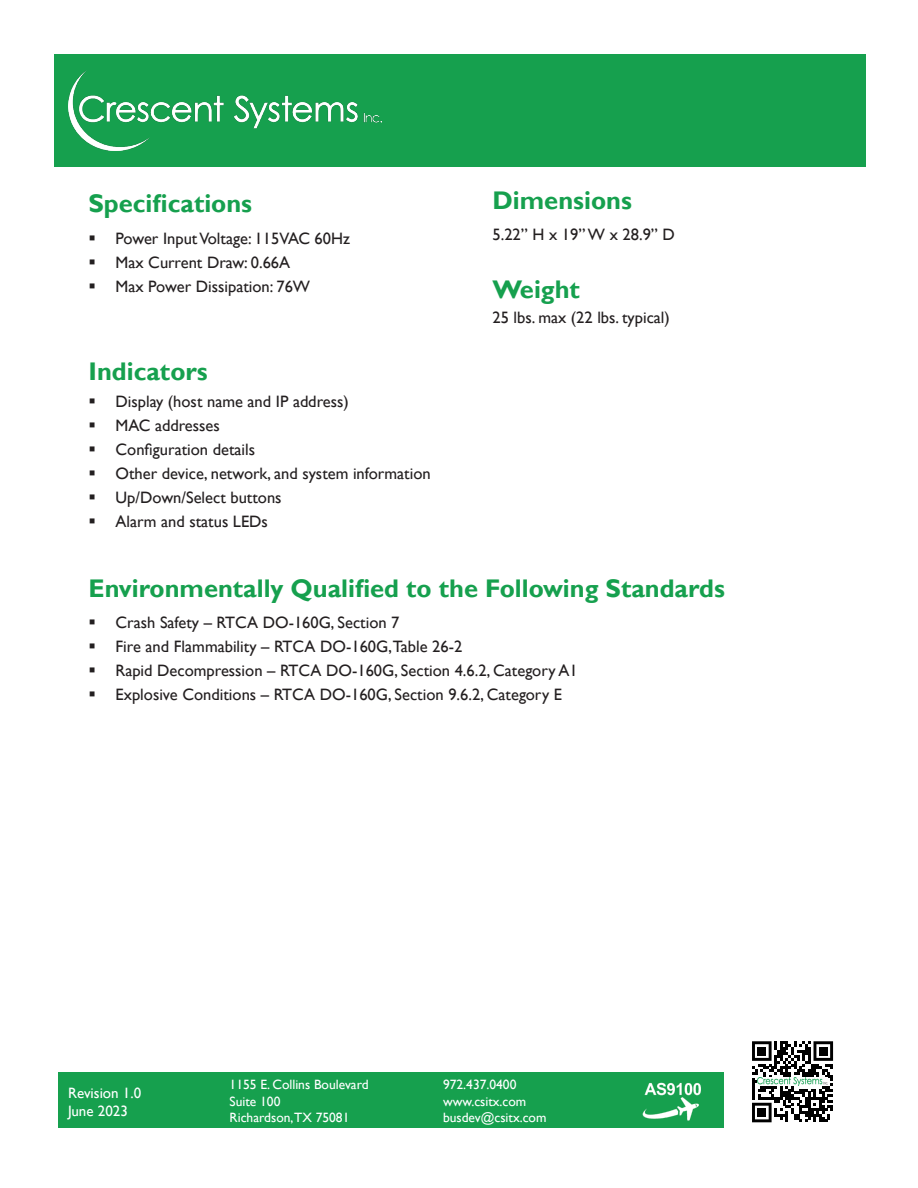
<style>
.page{position:relative;width:918px;height:1188px;background:#fff}
.page>*{position:absolute;margin:0;border:0;box-sizing:border-box;transform-origin:0 0}
.t1{font:700 25.5px "Gill Sans";color:#16a04e}
.t2{font:16.5px "Gill Sans";color:#231f20}
.t3{font:15px "Gill Sans";color:#fff}
.t4{font:13.5px "Gill Sans";color:#fff}
</style>
<div class="page">
<div style="left:54px;top:54px;width:811px;height:112px;background:#16a04e"></div>
<img style="left:68px;top:70px;width:313px;height:81px">
<div style="left:58px;top:1073px;width:665px;height:55px;background:#16a04e"></div>
<img style="left:642px;top:1082px;width:59px;height:39px">
<svg style="left:752px;top:1041px;width:81px;height:81px"></svg>
<div style="left:758px;top:1047px;width:8px;height:8px;background:#000"></div>
<div style="left:819px;top:1047px;width:8px;height:8px;background:#000"></div>
<div style="left:758px;top:1108px;width:8px;height:9px;background:#000"></div>
<img style="left:758px;top:1078px;width:69px;height:8px">
<p class="t1" style="left:89px;top:188px;width:165px">Specifications</p>
<p class="t2" style="left:116px;top:229px;width:236px">Power Input Voltage: 115VAC 60Hz</p>
<p class="t2" style="left:116px;top:253px;width:176px">Max Current Draw: 0.66A</p>
<p class="t2" style="left:116px;top:277px;width:196px">Max Power Dissipation: 76W</p>
<p class="t1" style="left:89px;top:356px;width:121px">Indicators</p>
<p class="t2" style="left:116px;top:392px;width:235px">Display (host name and IP address)</p>
<p class="t2" style="left:116px;top:416px;width:106px">MAC addresses</p>
<p class="t2" style="left:116px;top:440px;width:141px">Configuration details</p>
<p class="t2" style="left:116px;top:464px;width:317px">Other device, network, and system information</p>
<p class="t2" style="left:116px;top:488px;width:168px">Up/Down/Select buttons</p>
<p class="t2" style="left:116px;top:512px;width:154px">Alarm and status LEDs</p>
<p class="t1" style="left:492px;top:185px;width:141px">Dimensions</p>
<p class="t2" style="left:492px;top:224px;width:184px">5.22” H x 19” W x 28.9” D</p>
<p class="t1" style="left:492px;top:274px;width:89px">Weight</p>
<p class="t2" style="left:492px;top:307px;width:179px">25 lbs. max (22 lbs. typical)</p>
<p class="t1" style="left:89px;top:573px;width:638px">Environmentally Qualified to the Following Standards</p>
<p class="t2" style="left:116px;top:612px;width:285px">Crash Safety – RTCA DO-160G, Section 7</p>
<p class="t2" style="left:116px;top:636px;width:348px">Fire and Flammability – RTCA DO-160G,Table 26-2</p>
<p class="t2" style="left:116px;top:660px;width:464px">Rapid Decompression – RTCA DO-160G, Section 4.6.2, Category A1</p>
<p class="t2" style="left:116px;top:684px;width:448px">Explosive Conditions – RTCA DO-160G, Section 9.6.2, Category E</p>
<p class="t3" style="left:68px;top:1084px;width:75px">Revision 1.0</p>
<p class="t3" style="left:68px;top:1102px;width:61px">June 2023</p>
<p class="t4" style="left:230px;top:1077px;width:141px">1155 E. Collins Boulevard</p>
<p class="t4" style="left:230px;top:1093px;width:52px">Suite 100</p>
<p class="t4" style="left:230px;top:1109px;width:121px">Richardson,TX 75081</p>
<p class="t4" style="left:443px;top:1077px;width:75px">972.437.0400</p>
<p class="t4" style="left:443px;top:1093px;width:85px">www.csitx.com</p>
<p class="t4" style="left:443px;top:1109px;width:105px">busdev@csitx.com</p>
</div>
